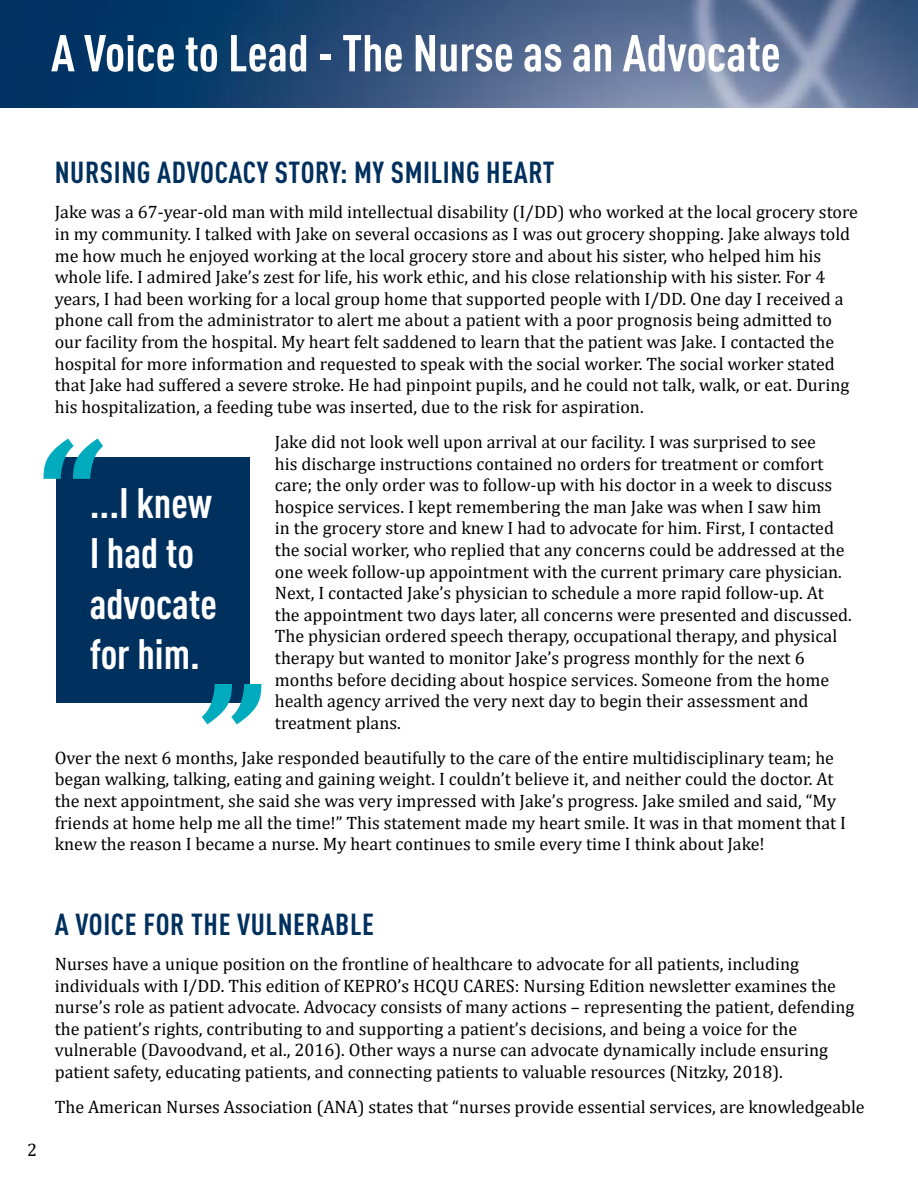
<style>
.page{position:relative;width:918px;height:1188px;background:#fff}
.page>*{position:absolute;margin:0;border:0;box-sizing:border-box;transform-origin:0 0}
.t1{font:700 condensed 51px "DIN Pro";color:#fff}
.t2{font:700 condensed 42px/50.4px "DIN Pro";color:#fff}
.t3{font:700 condensed 30px "DIN Pro";letter-spacing:.02em;color:#00305e}
.t4{font:18px/21.6px "Cambria";color:#000}
</style>
<div class="page">
<img style="left:0;top:0;width:918px;height:108px">
<div style="left:56px;top:458px;width:194px;height:245px;background:#00305e"></div>
<svg style="left:202px;top:684px;width:59px;height:40px"></svg>
<svg style="left:44px;top:438px;width:59px;height:41px"></svg>
<h1 class="t1" style="left:51px;top:15px;width:731px">A Voice to Lead - The Nurse as an Advocate</h1>
<h3 class="t3" style="left:55px;top:150px;width:501px">NURSING ADVOCACY STORY: MY SMILING HEART</h3>
<p class="t4" style="left:55px;top:201px;width:805px">Jake was a 67-year-old man with mild intellectual disability (I/DD) who worked at the local grocery store in my community. I talked with Jake on several occasions as I was out grocery shopping. Jake always told me how much he enjoyed working at the local grocery store and about his sister, who helped him his whole life. I admired Jake’s zest for life, his work ethic, and his close relationship with his sister. For 4 years, I had been working for a local group home that supported people with I/DD. One day I received a phone call from the administrator to alert me about a patient with a poor prognosis being admitted to our facility from the hospital. My heart felt saddened to learn that the patient was Jake. I contacted the hospital for more information and requested to speak with the social worker. The social worker stated that Jake had suffered a severe stroke. He had pinpoint pupils, and he could not talk, walk, or eat. During his hospitalization, a feeding tube was inserted, due to the risk for aspiration.</p>
<p class="t4" style="left:275px;top:431px;width:579px">Jake did not look well upon arrival at our facility. I was surprised to see<br>his discharge instructions contained no orders for treatment or comfort care; the only order was to follow-up with his doctor in a week to discuss hospice services. I kept remembering the man Jake was when I saw him<br>in the grocery store and knew I had to advocate for him. First, I contacted the social worker, who replied that any concerns could be addressed at the one week follow-up appointment with the current primary care physician.<br>Next, I contacted Jake’s physician to schedule a more rapid follow-up. At the appointment two days later, all concerns were presented and discussed.<br>The physician ordered speech therapy, occupational therapy, and physical therapy but wanted to monitor Jake’s progress monthly for the next 6 months before deciding about hospice services. Someone from the home health agency arrived the very next day to begin their assessment and treatment plans.</p>
<p class="t4" style="left:55px;top:747px;width:793px">Over the next 6 months, Jake responded beautifully to the care of the entire multidisciplinary team; he began walking, talking, eating and gaining weight. I couldn’t believe it, and neither could the doctor. At the next appointment, she said she was very impressed with Jake’s progress. Jake smiled and said, “My friends at home help me all the time!” This statement made my heart smile. It was in that moment that I knew the reason I became a nurse. My heart continues to smile every time I think about Jake!</p>
<h2 class="t2" style="left:90px;top:474px;width:129px">...I knew<br>I had to advocate for him.</h2>
<p class="t4" style="left:27px;top:1138px;width:11px">2</p>
<h3 class="t3" style="left:55px;top:902px;width:321px">A VOICE FOR THE VULNERABLE</h3>
<p class="t4" style="left:55px;top:953px;width:801px">Nurses have a unique position on the frontline of healthcare to advocate for all patients, including individuals with I/DD. This edition of KEPRO’s HCQU CARES: Nursing Edition newsletter examines the nurse’s role as patient advocate. Advocacy consists of many actions – representing the patient, defending the patient’s rights, contributing to and supporting a patient’s decisions, and being a voice for the vulnerable (Davoodvand, et al., 2016). Other ways a nurse can advocate dynamically include ensuring patient safety, educating patients, and connecting patients to valuable resources (Nitzky, 2018).</p>
<p class="t4" style="left:55px;top:1096px;width:811px">The American Nurses Association (ANA) states that “nurses provide essential services, are knowledgeable</p>
</div>
